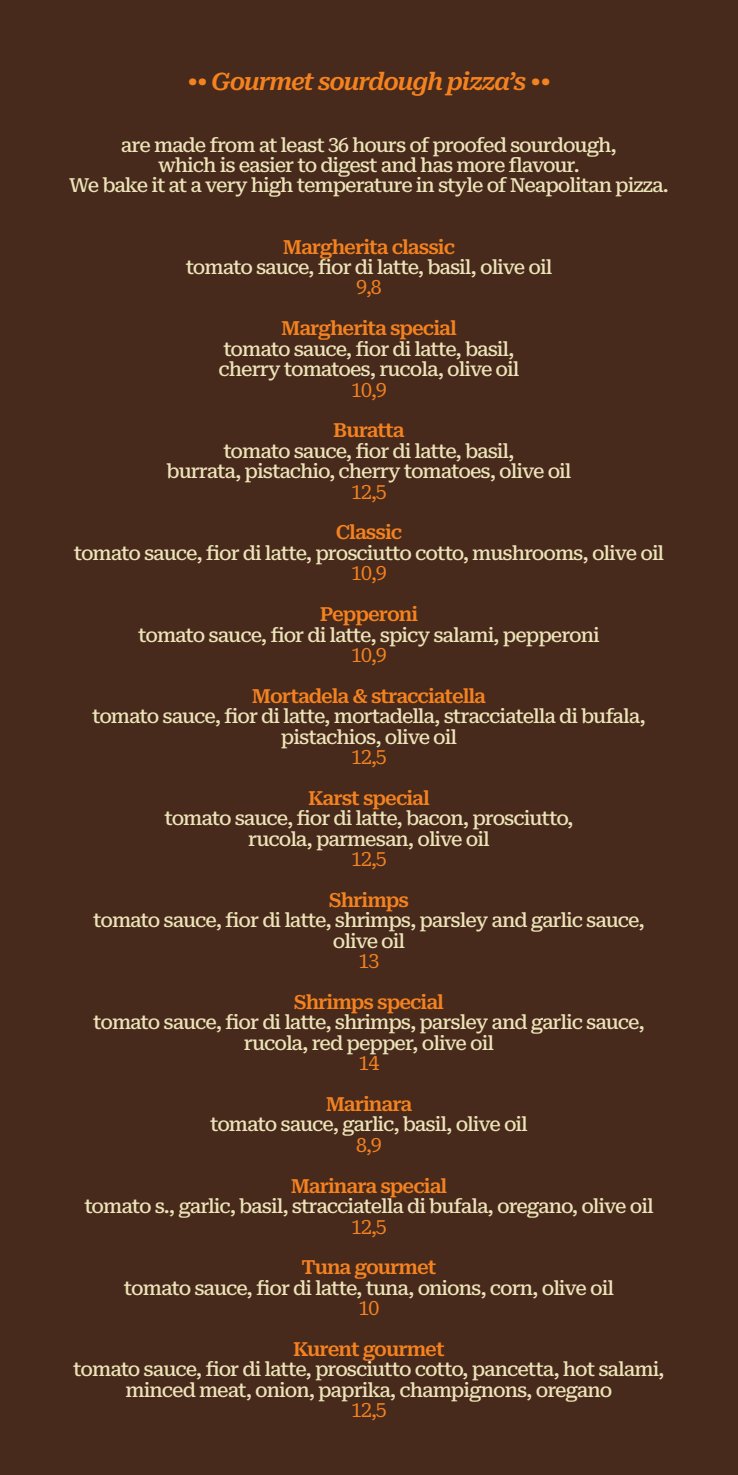
<style>
.page{position:relative;width:738px;height:1475px;background:#fff}
.page>*{position:absolute;margin:0;border:0;box-sizing:border-box;transform-origin:0 0}
.t1{font:italic 600 24px "Roboto Serif";letter-spacing:-.05em;color:#f58220}
.t2{font:500 19.4px/20.4px "Roboto Serif";letter-spacing:-.05em;color:#ede3b9;text-align:center}
.t3{font:600 19.4px "Roboto Serif";letter-spacing:-.05em;color:#f58220}
.t4{font:19.4px "Roboto Serif";letter-spacing:-.05em;color:#f58220}
</style>
<div class="page">
<div style="left:0;top:0;width:737px;height:1474px;background:#472a1b"></div>
<p class="t1" style="left:187px;top:63px;width:365px">•• Gourmet sourdough pizza’s ••</p>
<p class="t2" style="left:69px;top:133px;width:600px">are made from at least 36 hours of proofed sourdough,<br>which is easier to digest and has more flavour.<br>We bake it at a very high temperature in style of Neapolitan pizza.</p>
<p class="t3" style="left:282px;top:231px;width:174px">Margherita classic</p>
<p class="t2" style="left:185px;top:255px;width:368px">tomato sauce, fior di latte, basil, olive oil</p>
<p class="t4" style="left:356px;top:272px;width:27px">9,8</p>
<p class="t3" style="left:281px;top:313px;width:177px">Margherita special</p>
<p class="t2" style="left:218px;top:337px;width:302px;text-align:left">tomato sauce, fior di latte, basil, cherry tomatoes, rucola, olive oil</p>
<p class="t4" style="left:351px;top:374px;width:37px">10,9</p>
<p class="t3" style="left:333px;top:415px;width:73px">Buratta</p>
<p class="t2" style="left:166px;top:439px;width:406px">tomato sauce, fior di latte, basil,<br>burrata, pistachio, cherry tomatoes, olive oil</p>
<p class="t4" style="left:351px;top:476px;width:37px">12,5</p>
<p class="t3" style="left:335px;top:517px;width:68px">Classic</p>
<p class="t2" style="left:74px;top:541px;width:591px">tomato sauce, fior di latte, prosciutto cotto, mushrooms, olive oil</p>
<p class="t4" style="left:351px;top:558px;width:37px">10,9</p>
<p class="t3" style="left:319px;top:598px;width:100px">Pepperoni</p>
<p class="t2" style="left:138px;top:623px;width:462px">tomato sauce, fior di latte, spicy salami, pepperoni</p>
<p class="t4" style="left:351px;top:639px;width:37px">10,9</p>
<p class="t3" style="left:252px;top:680px;width:235px">Mortadela &amp; stracciatella</p>
<p class="t2" style="left:92px;top:704px;width:555px">tomato sauce, fior di latte, mortadella, stracciatella di bufala, pistachios, olive oil</p>
<p class="t4" style="left:351px;top:741px;width:37px">12,5</p>
<p class="t3" style="left:308px;top:782px;width:123px">Karst special</p>
<p class="t2" style="left:164px;top:806px;width:410px">tomato sauce, fior di latte, bacon, prosciutto, rucola, parmesan, olive oil</p>
<p class="t4" style="left:351px;top:843px;width:37px">12,5</p>
<p class="t3" style="left:328px;top:884px;width:82px">Shrimps</p>
<p class="t2" style="left:93px;top:908px;width:552px">tomato sauce, fior di latte, shrimps, parsley and garlic sauce, olive oil</p>
<p class="t4" style="left:358px;top:945px;width:22px">13</p>
<p class="t3" style="left:294px;top:986px;width:151px">Shrimps special</p>
<p class="t2" style="left:93px;top:1010px;width:552px">tomato sauce, fior di latte, shrimps, parsley and garlic sauce, rucola, red pepper, olive oil</p>
<p class="t4" style="left:358px;top:1047px;width:22px">14</p>
<p class="t3" style="left:325px;top:1088px;width:88px">Marinara</p>
<p class="t2" style="left:210px;top:1112px;width:319px">tomato sauce, garlic, basil, olive oil</p>
<p class="t4" style="left:356px;top:1129px;width:27px">8,9</p>
<p class="t3" style="left:290px;top:1170px;width:158px">Marinara special</p>
<p class="t2" style="left:84px;top:1194px;width:570px">tomato s., garlic, basil, stracciatella di bufala, oregano, olive oil</p>
<p class="t4" style="left:351px;top:1210px;width:37px">12,5</p>
<p class="t3" style="left:301px;top:1251px;width:136px">Tuna gourmet</p>
<p class="t2" style="left:124px;top:1275px;width:491px">tomato sauce, fior di latte, tuna, onions, corn, olive oil</p>
<p class="t4" style="left:358px;top:1292px;width:22px">10</p>
<p class="t3" style="left:293px;top:1333px;width:153px">Kurent gourmet</p>
<p class="t2" style="left:73px;top:1357px;width:592px">tomato sauce, fior di latte, prosciutto cotto, pancetta, hot salami, minced meat, onion, paprika, champignons, oregano</p>
<p class="t4" style="left:351px;top:1394px;width:37px">12,5</p>
</div>
